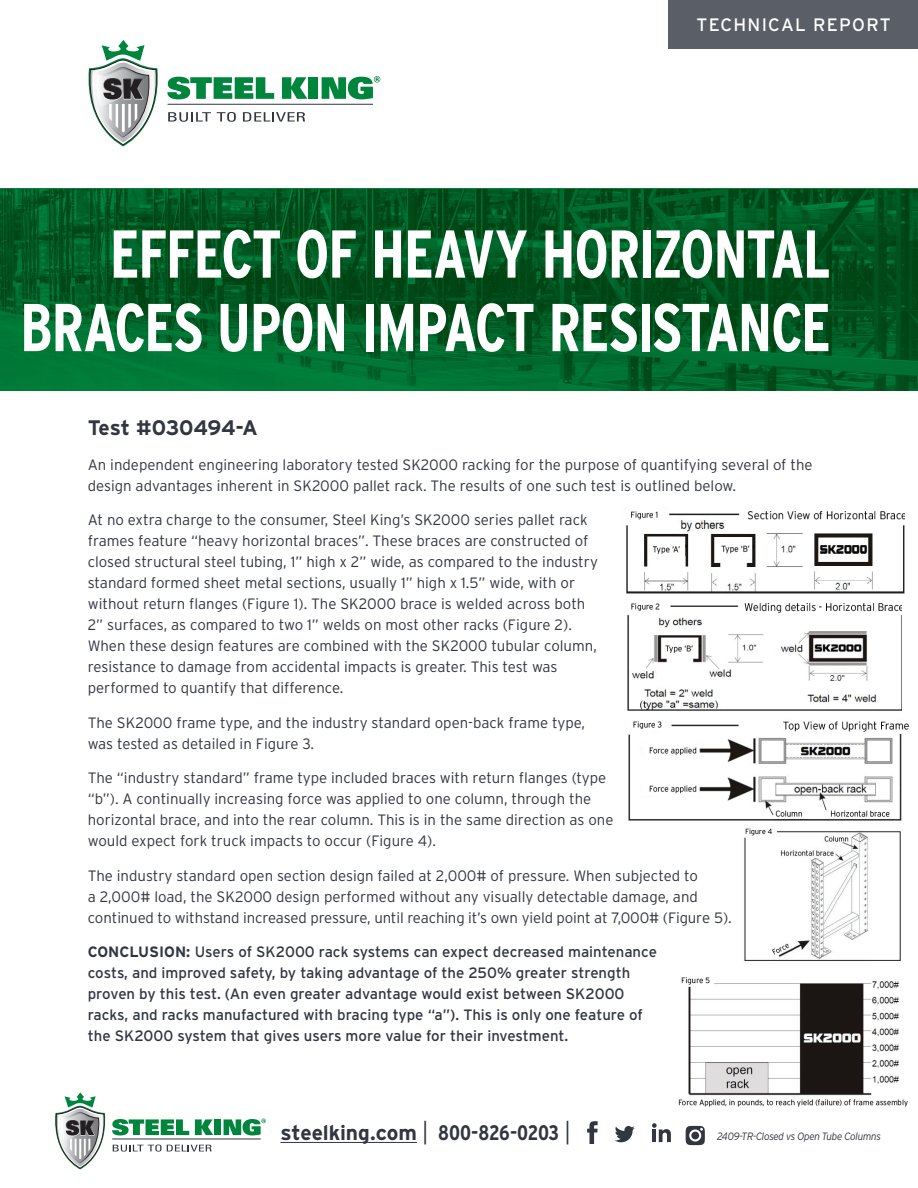
<style>
.page{position:relative;width:918px;height:1188px;background:#fff}
.page>*{position:absolute;margin:0;border:0;box-sizing:border-box;transform-origin:0 0}
.t1{font:700 67.5px/73.5px "Interstate Condensed";letter-spacing:-.025em;color:#fff;text-align:right;scale:.94 1}
.t2{font:700 21px "Interstate";letter-spacing:-.01em;color:#323640}
.t3{font:18px "Interstate";letter-spacing:.07em;color:#fff}
.t4{font:300 15px/21px "Interstate";color:#323640}
.t5{font:15px/21px "Interstate";color:#323640}
.t6{font:italic 300 10.65px "Interstate";letter-spacing:-.03em;color:#323640;scale:.94 1}
.s1{font-weight:700}
.s2{font-family:"Interstate Condensed";font-weight:300;font-size:24px}
.s3{font-family:"Interstate Condensed"}
</style>
<div class="page">
<div style="left:214px;top:1119px;width:7px;height:16px;background:#00853d"></div>
<hr style="left:112px;top:1139px;width:149px;height:1px;background:#323640">
<svg style="left:55px;top:1092px;width:158px;height:77px"></svg>
<svg style="left:224px;top:1119px;width:42px;height:16px"></svg>
<hr style="left:280px;top:1142px;width:137px;height:1px;background:#323640">
<svg style="left:615px;top:1126px;width:20px;height:16px"></svg>
<svg style="left:587px;top:1121px;width:11px;height:23px"></svg>
<svg style="left:652px;top:1123px;width:19px;height:19px"></svg>
<svg style="left:686px;top:1126px;width:19px;height:19px"></svg>
<div style="left:691px;top:1132px;width:8px;height:7px;background:#323640;border-radius:50%"></div>
<img style="left:678px;top:977px;width:230px;height:130px">
<img style="left:744px;top:828px;width:126px;height:134px">
<img style="left:628px;top:721px;width:281px;height:100px">
<img style="left:627px;top:603px;width:275px;height:108px">
<img style="left:626px;top:511px;width:278px;height:83px">
<img style="left:870px;top:831px;width:31px;height:130px">
<div style="left:668px;top:0;width:250px;height:49px;background:#5a5e67"></div>
<div style="left:309px;top:77px;width:9px;height:22px;background:#00853d"></div>
<hr style="left:168px;top:104px;width:205px;height:1px;background:#323640">
<svg style="left:88px;top:40px;width:219px;height:106px"></svg>
<svg style="left:322px;top:76px;width:58px;height:23px"></svg>
<img style="left:0;top:189px;width:918px;height:202px">
<p class="t3" style="left:697px;top:15px;width:196px">TECHNICAL REPORT</p>
<h1 class="t1" style="left:20px;top:217px;width:864px">EFFECT OF HEAVY HORIZONTAL<br>BRACES UPON IMPACT RESISTANCE</h1>
<h2 class="t2" style="left:88px;top:416px;width:172px">Test #030494-A</h2>
<p class="t4" style="left:88px;top:454px;width:726px">An independent engineering laboratory tested SK2000 racking for the purpose of quantifying several of the design advantages inherent in SK2000 pallet rack. The results of one such test is outlined below.</p>
<p class="t4" style="left:88px;top:509px;width:512px">At no extra charge to the consumer, Steel King’s SK2000 series pallet rack frames feature “heavy horizontal braces”. These braces are constructed of closed structural steel tubing, 1” high x 2” wide, as compared to the industry standard formed sheet metal sections, usually 1” high x 1.5” wide, with or without return flanges (Figure 1). The SK2000 brace is welded across both 2” surfaces, as compared to two 1” welds on most other racks (Figure 2).<br>When these design features are combined with the SK2000 tubular column, resistance to damage from accidental impacts is greater. This test was performed to quantify that difference.</p>
<p class="t4" style="left:88px;top:712px;width:499px">The SK2000 frame type, and the industry standard open-back frame type, was tested as detailed in Figure 3.</p>
<p class="t4" style="left:88px;top:767px;width:527px">The “industry standard” frame type included braces with return flanges (type “b”). A continually increasing force was applied to one column, through the horizontal brace, and into the rear column. This is in the same direction as one would expect fork truck impacts to occur (Figure 4).</p>
<p class="t4" style="left:88px;top:865px;width:646px">The industry standard open section design failed at 2,000# of pressure. When subjected to<br>a 2,000# load, the SK2000 design performed without any visually detectable damage, and continued to withstand increased pressure, until reaching it’s own yield point at 7,000# (Figure 5).</p>
<p class="t5" style="left:88px;top:941px;width:571px"><span class="s1">CONCLUSION:</span> Users of SK2000 rack systems can expect decreased maintenance costs, and improved safety, by taking advantage of the 250% greater strength proven by this test. (An even greater advantage would exist between SK2000 racks, and racks manufactured with bracing type “a”). This is only one feature of the SK2000 system that gives users more value for their investment.</p>
<h2 class="t2" style="left:280px;top:1121px;width:292px">steelking.com <span class="s2">|</span> <span class="s3">800-826-0203</span> <span class="s2">|</span></h2>
<p class="t6" style="left:717px;top:1130px;width:176px">2409-TR-Closed vs Open Tube Columns</p>
</div>
